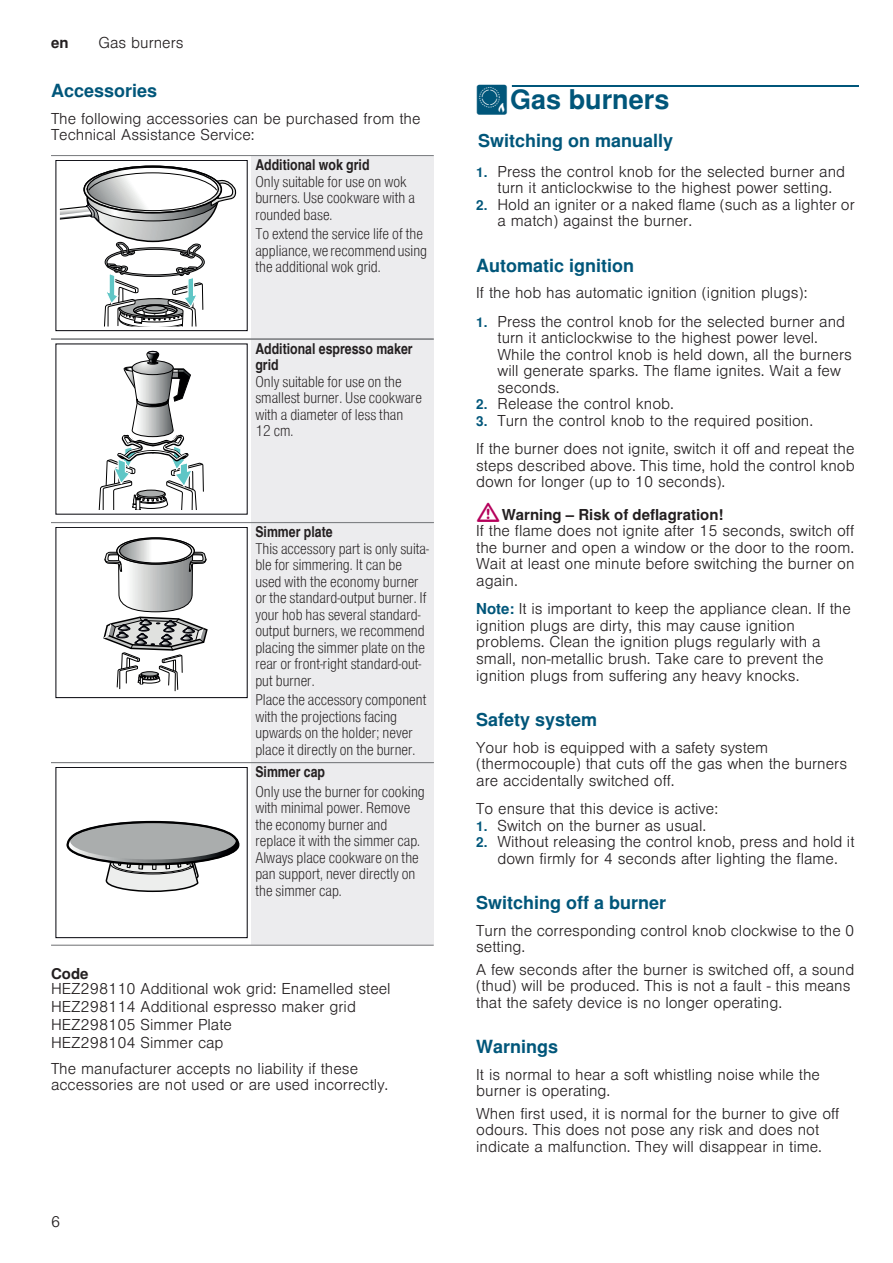
<style>
.page{position:relative;width:893px;height:1263px;background:#fff}
.page>*{position:absolute;margin:0;border:0;box-sizing:border-box;transform-origin:0 0}
.t1{font:700 27px "Nimbus San L";color:#00567a}
.t2{font:700 18px "Nimbus San L";color:#00567a}
.t3{font:300 15px/16.5px "Nimbus San L";color:#231f20}
.t4{font:15px/16.5px "Nimbus San L Lig Con";color:#231f20}
.t5{font:15px/16.5px "Nimbus San L Bol Con";color:#231f20}
.t6{font:700 15px "Nimbus San L";color:#231f20}
.s1{font-family:"BSH Symb PG2";font-weight:400}
.s2{font-weight:700;font-size:13.5px;color:#00567a}
.s3{font-family:"BSH Symb All";font-weight:400;font-size:21px;color:#b5015b}
.s4{font-weight:700}
.s5{font-weight:700;color:#00567a}
</style>
<div class="page">
<div style="left:512px;top:85px;width:347px;height:2px;border:1px solid #00567a"></div>
<div style="left:251px;top:156px;width:183px;height:183px;background:#ececee"></div>
<div style="left:251px;top:339px;width:183px;height:183px;background:#ececee"></div>
<div style="left:251px;top:522px;width:183px;height:240px;background:#ececee"></div>
<svg style="left:51px;top:763px;width:200px;height:182px"></svg>
<div style="left:251px;top:762px;width:183px;height:183px;background:#ececee"></div>
<hr style="left:51px;top:155px;width:383px;height:1px;background:#808285">
<hr style="left:51px;top:338px;width:383px;height:2px;background:#808285">
<hr style="left:51px;top:522px;width:383px;height:1px;background:#808285">
<hr style="left:51px;top:762px;width:383px;height:1px;background:#808285">
<hr style="left:51px;top:945px;width:383px;height:1px;background:#808285">
<svg style="left:56px;top:161px;width:191px;height:171px"></svg>
<svg style="left:56px;top:344px;width:191px;height:170px"></svg>
<svg style="left:56px;top:528px;width:191px;height:170px"></svg>
<svg style="left:58px;top:769px;width:188px;height:167px"></svg>
<div style="left:56px;top:767px;width:192px;height:171px;border:1px solid #03030a"></div>
<p class="t6" style="left:51px;top:34px;width:19px">en</p>
<p class="t3" style="left:99px;top:35px;width:87px">Gas burners</p>
<p class="t2" style="left:51px;top:80px;width:108px">Accessories</p>
<p class="t3" style="left:51px;top:110px;width:371px">The following accessories can be purchased from the<br>Technical Assistance Service:</p>
<p class="t5" style="left:255px;top:157px;width:116px">Additional wok grid</p>
<p class="t4" style="left:255px;top:173px;width:161px">Only suitable for use on wok burners. Use cookware with a rounded base.</p>
<p class="t4" style="left:255px;top:226px;width:173px">To extend the service life of the appliance, we recommend using the additional wok grid.</p>
<p class="t5" style="left:255px;top:340px;width:159px">Additional espresso maker grid</p>
<p class="t4" style="left:255px;top:373px;width:168px">Only suitable for use on the smallest burner. Use cookware with a diameter of less than<br>12 cm.</p>
<p class="t6" style="left:51px;top:965px;width:39px">Code</p>
<p class="t5" style="left:255px;top:524px;width:79px">Simmer plate</p>
<p class="t4" style="left:255px;top:540px;width:175px">This accessory part is only suita&shy;ble for simmering. It can be used with the economy burner or the standard-output burner. If your hob has several standard&shy;output burners, we recommend placing the simmer plate on the rear or front-right standard-out&shy;put burner.</p>
<p class="t4" style="left:255px;top:692px;width:173px">Place the accessory component with the projections facing upwards on the holder; never place it directly on the burner.</p>
<p class="t5" style="left:255px;top:764px;width:71px">Simmer cap</p>
<p class="t4" style="left:255px;top:783px;width:171px">Only use the burner for cooking with minimal power. Remove the economy burner and replace it with the simmer cap.<br>Always place cookware on the pan support, never directly on the simmer cap.</p>
<p class="t3" style="left:51px;top:980px;width:341px;line-height:18px">HEZ298110 Additional wok grid: Enamelled steel HEZ298114 Additional espresso maker grid HEZ298105 Simmer Plate<br>HEZ298104 Simmer cap</p>
<p class="t3" style="left:51px;top:1060px;width:339px">The manufacturer accepts no liability if these accessories are not used or are used incorrectly.</p>
<p class="t3" style="left:51px;top:1214px;width:11px">6</p>
<h1 class="t1" style="left:476px;top:84px;width:195px"><span class="s1">Ä</span>Gas burners</h1>
<p class="t2" style="left:478px;top:130px;width:197px">Switching on manually</p>
<p class="t3" style="left:476px;top:164px;width:370px;text-align:center"><span class="s2">1.</span> Press the control knob for the selected burner and turn it anticlockwise to the highest power setting.</p>
<p class="t3" style="left:497px;top:197px;width:359px;text-indent:-21px"><span class="s2">2.</span> Hold an igniter or a naked flame (such as a lighter or a match) against the burner.</p>
<p class="t2" style="left:476px;top:255px;width:160px">Automatic ignition</p>
<p class="t3" style="left:476px;top:285px;width:333px">If the hob has automatic ignition (ignition plugs):</p>
<p class="t3" style="left:497px;top:314px;width:356px;text-indent:-21px"><span class="s2">1.</span> Press the control knob for the selected burner and turn it anticlockwise to the highest power level.<br>While the control knob is held down, all the burners will generate sparks. The flame ignites. Wait a few seconds.</p>
<p class="t3" style="left:476px;top:396px;width:199px"><span class="s2">2.</span> Release the control knob.</p>
<p class="t3" style="left:476px;top:407px;width:380px;line-height:28.5px"><span class="s2">3.</span> Turn the control knob to the required position.<br>If the burner does not ignite, switch it off and repeat the</p>
<p class="t3" style="left:476px;top:458px;width:380px">steps described above. This time, hold the control knob down for longer (up to 10 seconds).</p>
<p class="t3" style="left:476px;top:507px;width:380px"><span class="s3">:</span><span class="s4">Warning – Risk of deflagration!<br></span>If the flame does not ignite after 15 seconds, switch off the burner and open a window or the door to the room.<br>Wait at least one minute before switching the burner on again.</p>
<p class="t3" style="left:476px;top:601px;width:376px"><span class="s5">Note:</span> It is important to keep the appliance clean. If the ignition plugs are dirty, this may cause ignition problems. Clean the ignition plugs regularly with a small, non-metallic brush. Take care to prevent the ignition plugs from suffering any heavy knocks.</p>
<p class="t2" style="left:476px;top:709px;width:123px">Safety system</p>
<p class="t3" style="left:476px;top:739px;width:372px">Your hob is equipped with a safety system (thermocouple) that cuts off the gas when the burners are accidentally switched off.</p>
<p class="t3" style="left:476px;top:801px;width:243px">To ensure that this device is active:</p>
<p class="t3" style="left:476px;top:817px;width:231px"><span class="s2">1.</span> Switch on the burner as usual.</p>
<p class="t3" style="left:476px;top:834px;width:380px;text-align:center"><span class="s2">2.</span> Without releasing the control knob, press and hold it down firmly for 4 seconds after lighting the flame.</p>
<p class="t2" style="left:476px;top:892px;width:192px">Switching off a burner</p>
<p class="t3" style="left:476px;top:922px;width:380px">Turn the corresponding control knob clockwise to the 0 setting.</p>
<p class="t3" style="left:476px;top:961px;width:380px">A few seconds after the burner is switched off, a sound (thud) will be produced. This is not a fault - this means that the safety device is no longer operating.</p>
<p class="t2" style="left:476px;top:1036px;width:84px">Warnings</p>
<p class="t3" style="left:476px;top:1066px;width:345px">It is normal to hear a soft whistling noise while the burner is operating.</p>
<p class="t3" style="left:476px;top:1105px;width:365px">When first used, it is normal for the burner to give off odours. This does not pose any risk and does not indicate a malfunction. They will disappear in time.</p>
</div>
